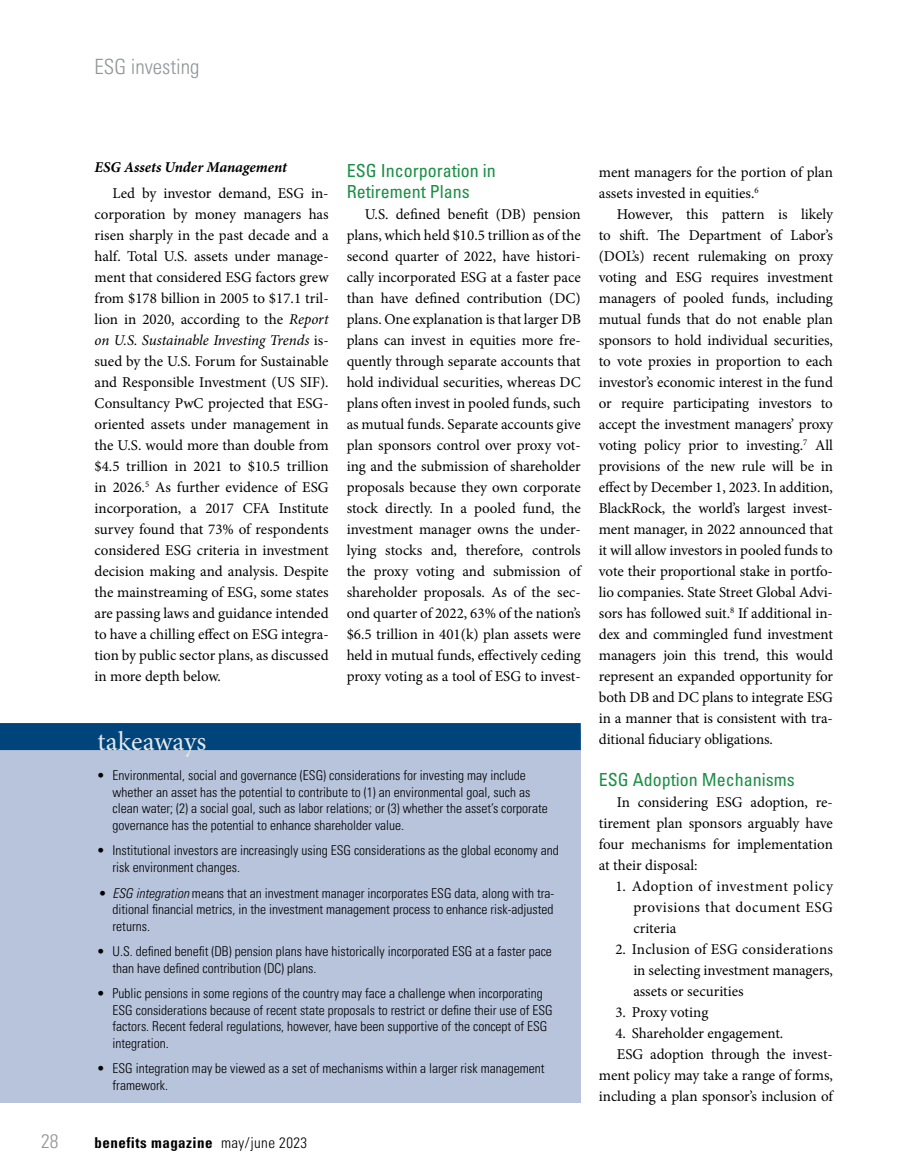
<style>
.page{position:relative;width:905px;height:1175px;background:#fff}
.page>*{position:absolute;margin:0;border:0;box-sizing:border-box;transform-origin:0 0}
.t1{font:27px "Minion Pro";color:#e6e7e8}
.t2{font:300 condensed 21px "Univers LT Pro";color:#939598}
.t3{font:300 condensed 19.5px "Univers LT Pro";color:#939598}
.t4{font:condensed 18px/21px "Univers LT Pro";color:#1b8f45}
.t5{font:15px/21px "Minion Pro";letter-spacing:-.005em;color:#000;text-align:justify}
.t6{font:700 condensed 15px "Univers LT Pro";letter-spacing:.03em;color:#000}
.t7{font:italic 700 15px "Minion Pro";color:#000}
.t8{font:300 condensed 13.5px/16.5px "Univers LT Pro";color:#000}
.s1{font-style:italic}
.s2{font-weight:300}
</style>
<div class="page">
<div style="left:0;top:730px;width:580px;height:372px;background:#b8c4db"></div>
<div style="left:0;top:723px;width:580px;height:27px;background:#00447c"></div>
<h2 class="t2" style="left:94px;top:52px;width:106px">ESG investing</h2>
<p class="t7" style="left:94px;top:157px;width:194px">ESG Assets Under Management</p>
<p class="t5" style="left:94px;top:183px;width:236px;text-indent:18px">Led by investor demand, ESG in&shy;corporation by money managers has risen sharply in the past decade and a half. Total U.S. assets under manage&shy;ment that considered ESG factors grew from $178 billion in 2005 to $17.1 tril&shy;lion in 2020, according to the <span class="s1">Report on U.S. Sustainable Investing Trends</span> is&shy;sued by the U.S. Forum for Sustainable and Responsible Investment (US SIF).<br>Consultancy PwC projected that ESG&shy;oriented assets under management in the U.S. would more than double from $4.5 trillion in 2021 to $10.5 trillion in 2026.<sup>5</sup> As further evidence of ESG incorporation, a 2017 CFA Institute survey found that 73% of respondents considered ESG criteria in investment decision making and analysis. Despite the mainstreaming of ESG, some states are passing laws and guidance intended to have a chilling effect on ESG integra&shy;tion by public sector plans, as discussed in more depth below.</p>
<p class="t4" style="left:346px;top:160px;width:150px">ESG Incorporation in<br>Retirement Plans</p>
<p class="t5" style="left:346px;top:204px;width:236px;text-indent:18px">U.S. defined benefit (DB) pension plans, which held $10.5 trillion as of the second quarter of 2022, have histori&shy;cally incorporated ESG at a faster pace than have defined contribution (DC) plans. One explanation is that larger DB plans can invest in equities more fre&shy;quently through separate accounts that hold individual securities, whereas DC plans often invest in pooled funds, such as mutual funds. Separate accounts give plan sponsors control over proxy vot&shy;ing and the submission of shareholder proposals because they own corporate stock directly. In a pooled fund, the investment manager owns the under&shy;lying stocks and, therefore, controls the proxy voting and submission of shareholder proposals. As of the sec&shy;ond quarter of 2022, 63% of the nation’s $6.5 trillion in 401(k) plan assets were held in mutual funds, effectively ceding proxy voting as a tool of ESG to invest-</p>
<h1 class="t1" style="left:98px;top:723px;width:110px">takeaways</h1>
<p class="t8" style="left:112px;top:766px;width:437px;text-indent:-15px">• Environmental, social and governance (ESG) considerations for investing may include whether an asset has the potential to contribute to (1) an environmental goal, such as clean water; (2) a social goal, such as labor relations; or (3) whether the asset’s corporate governance has the potential to enhance shareholder value.</p>
<p class="t8" style="left:112px;top:841px;width:447px;text-indent:-15px">• Institutional investors are increasingly using ESG considerations as the global economy and risk environment changes.</p>
<p class="t8" style="left:112px;top:883px;width:443px;text-align:justify;text-indent:-15px"><span class="s1">• ESG integration</span> means that an investment manager incorporates ESG data, along with tra&shy;ditional financial metrics, in the investment management process to enhance risk-adjusted returns.</p>
<p class="t8" style="left:112px;top:942px;width:441px;text-indent:-15px">• U.S. defined benefit (DB) pension plans have historically incorporated ESG at a faster pace than have defined contribution (DC) plans.</p>
<p class="t8" style="left:112px;top:984px;width:442px;text-indent:-15px">• Public pensions in some regions of the country may face a challenge when incorporating ESG considerations because of recent state proposals to restrict or define their use of ESG factors. Recent federal regulations, however, have been supportive of the concept of ESG integration.</p>
<p class="t8" style="left:112px;top:1059px;width:433px;text-indent:-15px">• ESG integration may be viewed as a set of mechanisms within a larger risk management framework.</p>
<h3 class="t3" style="left:41px;top:1128px;width:19px">28</h3>
<p class="t6" style="left:94px;top:1133px;width:214px">benefits magazine <span class="s2">may/june 2023</span></p>
<p class="t5" style="left:598px;top:162px;width:236px">ment managers for the portion of plan assets invested in equities.<sup>6</sup></p>
<p class="t5" style="left:598px;top:204px;width:236px;text-indent:18px">However, this pattern is likely to shift. The Department of Labor’s (DOL’s) recent rulemaking on proxy voting and ESG requires investment managers of pooled funds, including mutual funds that do not enable plan sponsors to hold individual securities, to vote proxies in proportion to each investor’s economic interest in the fund or require participating investors to accept the investment managers’ proxy voting policy prior to investing.<sup>7</sup> All provisions of the new rule will be in effect by December 1, 2023. In addition, BlackRock, the world’s largest invest&shy;ment manager, in 2022 announced that it will allow investors in pooled funds to vote their proportional stake in portfo&shy;lio companies. State Street Global Advi&shy;sors has followed suit.<sup>8</sup> If additional in&shy;dex and commingled fund investment managers join this trend, this would represent an expanded opportunity for both DB and DC plans to integrate ESG in a manner that is consistent with tra&shy;ditional fiduciary obligations.</p>
<p class="t4" style="left:598px;top:769px;width:197px">ESG Adoption Mechanisms</p>
<p class="t5" style="left:598px;top:792px;width:236px;text-indent:18px">In considering ESG adoption, re&shy;tirement plan sponsors arguably have four mechanisms for implementation at their disposal:</p>
<p class="t5" style="left:633px;top:876px;width:201px;text-indent:-18px">1. Adoption of investment policy provisions that document ESG criteria</p>
<p class="t5" style="left:633px;top:939px;width:201px;text-indent:-18px">2. Inclusion of ESG considerations in selecting investment managers, assets or securities</p>
<p class="t5" style="left:615px;top:1002px;width:95px">3. Proxy voting</p>
<p class="t5" style="left:615px;top:1023px;width:169px">4. Shareholder engagement.</p>
<p class="t5" style="left:616px;top:1044px;width:217px">ESG adoption through the invest-</p>
<p class="t5" style="left:598px;top:1065px;width:235px">ment policy may take a range of forms,</p>
<p class="t5" style="left:598px;top:1086px;width:236px">including a plan sponsor’s inclusion of</p>
</div>
